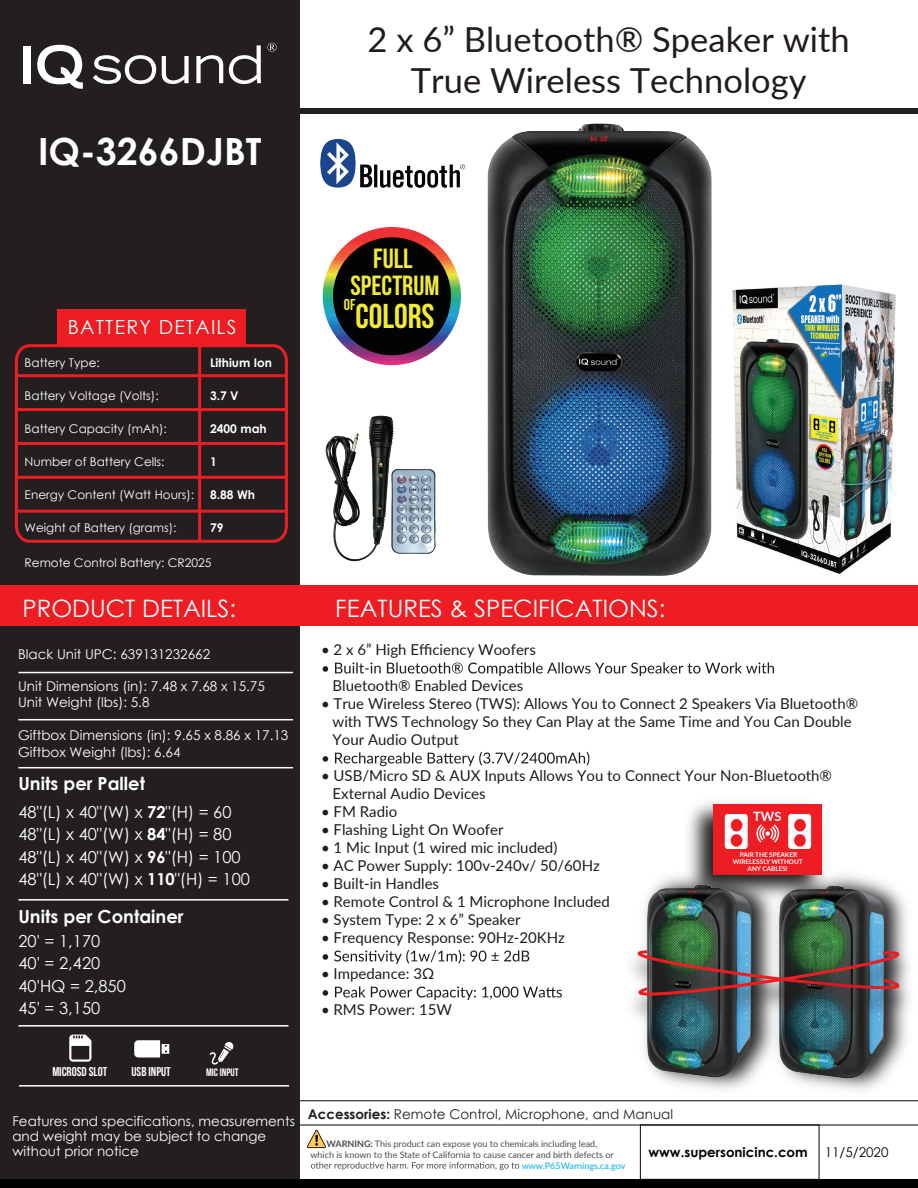
<style>
.page{position:relative;width:918px;height:1188px;background:#fff}
.page>*{position:absolute;margin:0;border:0;box-sizing:border-box;transform-origin:0 0}
.t1{font:700 37.5px "Century Gothic";color:#fff}
.t2{font:34.5px/41.4px "Lato";color:#211b1b;text-align:center}
.t3{font:34.5px "Bebas Neue";color:#f1eb36}
.t4{font:27.75px/27.5px "Bebas Neue";color:#f1eb36;text-align:center}
.t5{font:24px "Century Gothic";color:#fff}
.t6{font:19.5px "Century Gothic";letter-spacing:.06em;color:#fff}
.t7{font:700 18px "Century Gothic";color:#fff}
.t8{font:16.5px/22.4px "Century Gothic";color:#fff}
.t9{font:15.75px "Bebas Neue";color:#f1eb36}
.t10{font:15px/18px "Lato";color:#211b1b}
.t11{font:13.5px/15px "Century Gothic";color:#fff}
.t12{font:13.5px "Century Gothic";color:#231f20}
.t13{font:700 13.35px "Century Gothic";color:#040503}
.t14{font:13.35px "Century Gothic";color:#040503}
.t15{font:700 12.9px "Lato";color:#fff}
.t16{font:12.75px "Bebas Neue";color:#fff}
.t17{font:12px "Century Gothic";color:#fff}
.t18{font:700 12px "Century Gothic";color:#fff}
.t19{font:10.8px "Bebas Neue";color:#fff}
.t20{font:9px/10.8px "Lato";color:#4c4c4c;text-align:center}
.t21{font:9px "Lato";color:#00aeef}
.t22{font:700 6.45px/6.9px "Lato";color:#fff;text-align:center}
.s1{color:#231f20}
.s2{font-weight:700}
</style>
<div class="page">
<div style="left:0;top:0;width:300px;height:1188px;background:#231f20"></div>
<div style="left:0;top:585px;width:918px;height:41px;background:#ee1d23"></div>
<svg style="left:323px;top:662px;width:451px;height:14px"></svg>
<svg style="left:323px;top:752px;width:266px;height:14px"></svg>
<svg style="left:323px;top:950px;width:206px;height:14px"></svg>
<svg style="left:323px;top:986px;width:239px;height:14px"></svg>
<hr style="left:18px;top:672px;width:275px;height:1px;background:#fff">
<hr style="left:18px;top:719px;width:275px;height:1px;background:#fff">
<hr style="left:18px;top:767px;width:275px;height:1px;background:#fff">
<div style="left:300px;top:108px;width:618px;height:6px;background:#231f20"></div>
<svg style="left:93px;top:55px;width:63px;height:29px"></svg>
<svg style="left:162px;top:56px;width:27px;height:28px"></svg>
<svg style="left:196px;top:55px;width:27px;height:28px"></svg>
<svg style="left:229px;top:45px;width:32px;height:39px"></svg>
<div style="left:23px;top:46px;width:7px;height:37px;background:#fff"></div>
<svg style="left:37px;top:45px;width:46px;height:44px"></svg>
<svg style="left:267px;top:43px;width:10px;height:9px"></svg>
<img style="left:320px;top:139px;width:145px;height:49px">
<hr style="left:18px;top:899px;width:270px;height:2px;background:#fff">
<hr style="left:18px;top:1025px;width:270px;height:2px;background:#fff">
<hr style="left:19px;top:1085px;width:270px;height:2px;background:#fff">
<svg style="left:69px;top:1035px;width:22px;height:27px"></svg>
<svg style="left:134px;top:1040px;width:35px;height:18px"></svg>
<svg style="left:209px;top:1042px;width:25px;height:23px"></svg>
<img style="left:325px;top:415px;width:69px;height:147px">
<img style="left:388px;top:464px;width:48px;height:91px">
<img style="left:487px;top:123px;width:225px;height:453px">
<img style="left:820px;top:875px;width:87px;height:215px">
<img style="left:784px;top:878px;width:109px;height:208px">
<img style="left:688px;top:802px;width:146px;height:107px">
<div style="left:713px;top:804px;width:108px;height:71px;background:#ee1d23"></div>
<svg style="left:725px;top:814px;width:86px;height:35px"></svg>
<img style="left:671px;top:862px;width:113px;height:228px">
<img style="left:644px;top:877px;width:117px;height:208px">
<img style="left:644px;top:940px;width:263px;height:2px">
<img style="left:631px;top:942px;width:279px;height:90px">
<img style="left:636px;top:949px;width:266px;height:48px">
<svg style="left:323px;top:227px;width:138px;height:138px"></svg>
<div style="left:57px;top:309px;width:189px;height:36px;background:#ee1d23"></div>
<svg style="left:14px;top:344px;width:274px;height:199px"></svg>
<hr style="left:198px;top:346px;width:3px;height:195px;background:#ee1d23">
<hr style="left:300px;top:1125px;width:618px;height:1px;background:#040503">
<div style="left:0;top:1179px;width:918px;height:9px;background:#000"></div>
<svg style="left:311px;top:1162px;width:208px;height:8px"></svg>
<img style="left:307px;top:1129px;width:19px;height:20px">
<div style="left:640px;top:1125px;width:179px;height:55px;border:1px solid #040503"></div>
<hr style="left:300px;top:1100px;width:618px;height:1px;background:#040503">
<img style="left:732px;top:284px;width:164px;height:290px">
<h1 class="t1" style="left:38px;top:122px;width:225px">IQ-3266DJBT</h1>
<h2 class="t2" style="left:368px;top:17px;width:484px">2 x 6” <span class="s1">Bluetooth®</span> Speaker with<br>True Wireless Technology</h2>
<h3 class="t6" style="left:68px;top:313px;width:170px">BATTERY DETAILS</h3>
<p class="t17" style="left:25px;top:354px;width:77px">Battery Type:</p>
<p class="t17" style="left:25px;top:387px;width:136px">Battery Voltage (Volts):</p>
<p class="t17" style="left:25px;top:420px;width:144px">Battery Capacity (mAh):</p>
<p class="t17" style="left:25px;top:453px;width:142px">Number of Battery Cells:</p>
<p class="t17" style="left:25px;top:486px;width:171px">Energy Content (Watt Hours):</p>
<p class="t17" style="left:25px;top:519px;width:153px">Weight of Battery (grams):</p>
<p class="t18" style="left:210px;top:354px;width:63px">Lithium Ion</p>
<p class="t18" style="left:210px;top:387px;width:30px">3.7 V</p>
<p class="t18" style="left:210px;top:420px;width:58px">2400 mah</p>
<p class="t18" style="left:210px;top:453px;width:8px">1</p>
<p class="t18" style="left:210px;top:486px;width:46px">8.88 Wh</p>
<p class="t18" style="left:210px;top:519px;width:15px">79</p>
<p class="t17" style="left:25px;top:554px;width:188px">Remote Control Battery: CR2025</p>
<h3 class="t5" style="left:23px;top:591px;width:215px">PRODUCT DETAILS:</h3>
<p class="t11" style="left:18px;top:647px;width:194px">Black Unit UPC: 639131232662</p>
<p class="t11" style="left:18px;top:678px;width:248px;line-height:16.5px">Unit Dimensions (in): 7.48 x 7.68 x 15.75<br>Unit Weight (lbs): 5.8</p>
<p class="t11" style="left:18px;top:727px;width:272px;line-height:16.5px">Giftbox Dimensions (in): 9.65 x 8.86 x 17.13<br>Giftbox Weight (lbs): 6.64</p>
<p class="t7" style="left:18px;top:770px;width:128px">Units per Pallet</p>
<p class="t8" style="left:18px;top:801px;width:233px">48"(L) x 40"(W) x <span class="s2">72</span>"(H) = 60<br>48"(L) x 40"(W) x <span class="s2">84</span>"(H) = 80<br>48"(L) x 40"(W) x <span class="s2">96</span>"(H) = 100<br>48"(L) x 40"(W) x <span class="s2">110</span>"(H) = 100</p>
<p class="t7" style="left:18px;top:903px;width:167px">Units per Container</p>
<p class="t8" style="left:18px;top:930px;width:109px">20' = 1,170<br>40' = 2,420<br>40'HQ = 2,850<br>45' = 3,150</p>
<h3 class="t4" style="left:351px;top:244px;width:90px">FULL<br>SPECTRUM</h3>
<h2 class="t3" style="left:355px;top:297px;width:81px">COLORS</h2>
<p class="t9" style="left:344px;top:296px;width:13px">OF</p>
<h3 class="t5" style="left:335px;top:591px;width:332px">FEATURES &amp; SPECIFICATIONS:</h3>
<p class="t10" style="left:321px;top:640px;width:216px">• 2 x 6” High Efficiency Woofers</p>
<p class="t10" style="left:333px;top:676px;width:192px">Bluetooth® Enabled Devices</p>
<p class="t10" style="left:333px;top:694px;width:527px;text-indent:-12px">• True Wireless Stereo (TWS): Allows You to Connect 2 Speakers Via Bluetooth® with TWS Technology So they Can Play at the Same Time and You Can Double<br>Your Audio Output</p>
<p class="t10" style="left:333px;top:766px;width:501px;text-indent:-12px">• USB/Micro SD &amp; AUX Inputs Allows You to Connect Your Non-Bluetooth®<br>External Audio Devices</p>
<p class="t10" style="left:321px;top:802px;width:78px">• FM Radio</p>
<p class="t10" style="left:321px;top:820px;width:184px">• Flashing Light On Woofer</p>
<p class="t10" style="left:321px;top:838px;width:238px">• 1 Mic Input (1 wired mic included)</p>
<p class="t10" style="left:321px;top:856px;width:280px">• AC Power Supply: 100v-240v/ 50/60Hz</p>
<p class="t10" style="left:321px;top:874px;width:120px">• Built-in Handles</p>
<p class="t10" style="left:321px;top:892px;width:290px">• Remote Control &amp; 1 Microphone Included</p>
<p class="t10" style="left:321px;top:910px;width:201px">• System Type: 2 x 6” Speaker</p>
<p class="t10" style="left:321px;top:928px;width:245px">• Frequency Response: 90Hz-20KHz</p>
<p class="t10" style="left:321px;top:964px;width:115px">• Impedance: 3Ω</p>
<p class="t10" style="left:321px;top:1000px;width:132px">• RMS Power: 15W</p>
<p class="t15" style="left:753px;top:807px;width:30px">TWS</p>
<p class="t22" style="left:733px;top:851px;width:72px">PAIR THE SPEAKER<br>WIRELESSLY WITHOUT<br>ANY CABLES!</p>
<p class="t16" style="left:52px;top:1064px;width:57px">MICROSD SLOT</p>
<p class="t16" style="left:131px;top:1064px;width:41px">USB INPUT</p>
<p class="t19" style="left:206px;top:1066px;width:34px">MIC INPUT</p>
<p class="t11" style="left:12px;top:1113px;width:284px">Features and specifications, measurements and weight may be subject to change without prior notice</p>
<p class="t12" style="left:308px;top:1104px;width:367px"><span class="s2">Accessories:</span> Remote Control, Microphone, and Manual</p>
<p class="t20" style="left:311px;top:1138px;width:305px"><span class="s2">WARNING:</span> This product can expose you to chemicals including lead,<br>which is known to the State of California to cause cancer and birth defects or</p>
<p class="t21" style="left:522px;top:1159px;width:105px">www.P65Warnings.ca.gov</p>
<p class="t13" style="left:648px;top:1142px;width:161px">www.supersonicinc.com</p>
<p class="t14" style="left:825px;top:1143px;width:65px">11/5/2020</p>
</div>
